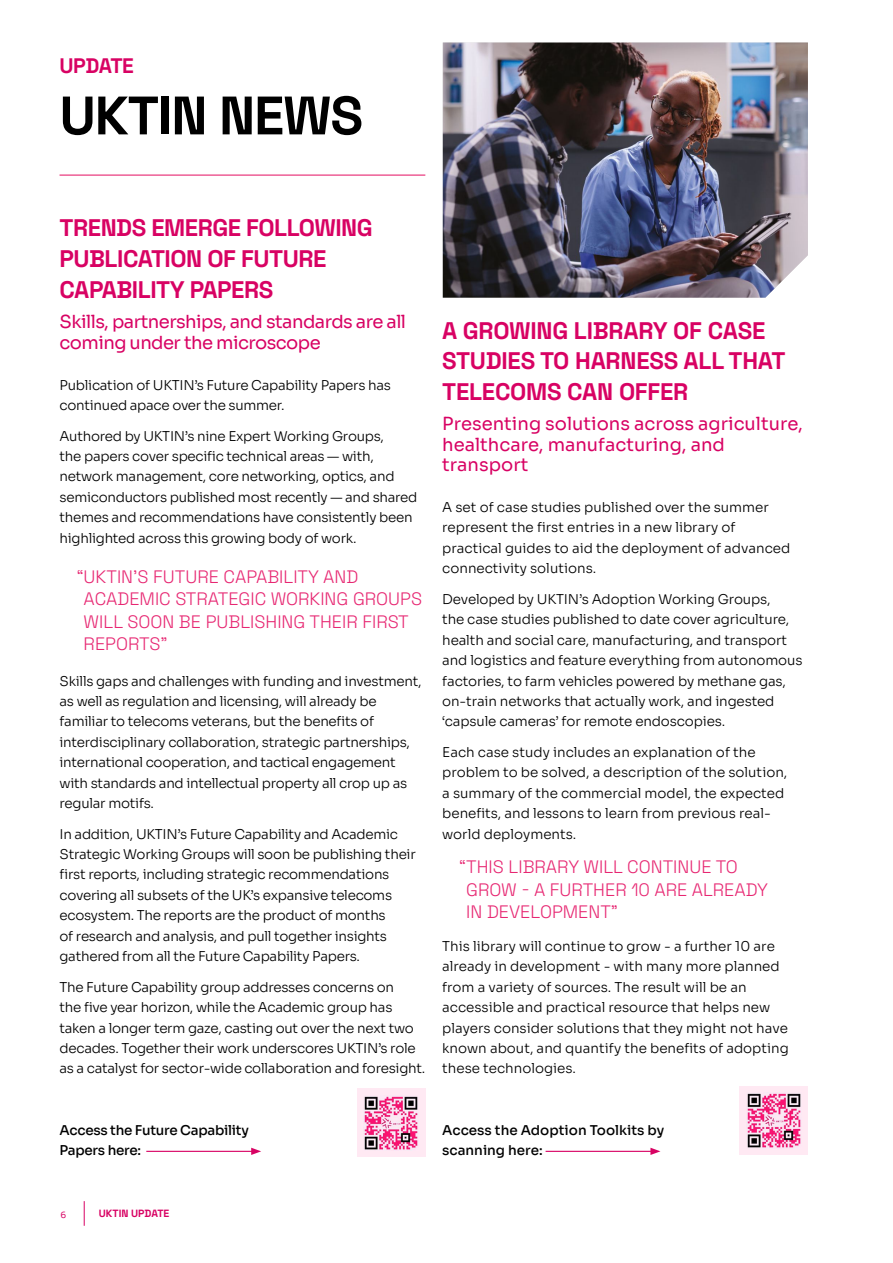
<style>
.page{position:relative;width:893px;height:1263px;background:#fff}
.page>*{position:absolute;margin:0;border:0;box-sizing:border-box;transform-origin:0 0}
.t1{font:700 54px "Space Grotesk";letter-spacing:-.02em;color:#000}
.t2{font:700 24px/30.6px "Space Grotesk";letter-spacing:-.02em;color:#d80263}
.t3{font:700 21px "Space Grotesk";letter-spacing:-.025em;color:#d80263}
.t4{font:300 18px/22.5px "Space Grotesk";color:#e72772}
.t5{font:18px/20.4px "Sora";color:#d80263}
.t6{font:18px/20.4px "Sora";letter-spacing:-.03em;color:#d80263}
.t7{font:300 13.5px/20.4px "Sora";letter-spacing:-.02em;color:#000}
.t8{font:300 13.5px/20.4px "Sora";color:#000}
.t9{font:500 13.5px/20.4px "Sora";letter-spacing:-.01em;color:#000}
.t10{font:700 10.5px "Space Grotesk";color:#d80263}
.t11{font:8.7px "Sora";color:#d80263}
</style>
<div class="page">
<svg style="left:84px;top:1201px;width:1px;height:25px"></svg>
<hr style="left:146px;top:1151px;width:108px;height:1px;background:#d80263">
<svg style="left:251px;top:1148px;width:10px;height:7px"></svg>
<hr style="left:60px;top:175px;width:365px;height:1px;background:#e72772">
<hr style="left:546px;top:1151px;width:107px;height:1px;background:#d80263">
<svg style="left:650px;top:1148px;width:10px;height:7px"></svg>
<div style="left:740px;top:1086px;width:68px;height:68px;background:#ffe9f3"></div>
<img style="left:746px;top:1093px;width:55px;height:55px">
<img style="left:443px;top:43px;width:365px;height:255px">
<div style="left:357px;top:1089px;width:68px;height:68px;background:#ffe9f3"></div>
<img style="left:364px;top:1095px;width:55px;height:55px">
<h3 class="t3" style="left:60px;top:50px;width:76px">UPDATE</h3>
<h1 class="t1" style="left:60px;top:76px;width:305px">UKTIN NEWS</h1>
<h2 class="t2" style="left:60px;top:211px;width:315px">TRENDS EMERGE FOLLOWING<br>PUBLICATION OF FUTURE<br>CAPABILITY PAPERS</h2>
<h3 class="t6" style="left:60px;top:310px;width:348px">Skills, partnerships, and standards are all coming under the microscope</h3>
<p class="t7" style="left:60px;top:373px;width:333px">Publication of UKTIN’s Future Capability Papers has continued apace over the summer.</p>
<p class="t7" style="left:60px;top:424px;width:359px">Authored by UKTIN’s nine Expert Working Groups,<br>the papers cover specific technical areas — with, network management, core networking, optics, and semiconductors published most recently — and shared themes and recommendations have consistently been highlighted across this growing body of work.</p>
<h3 class="t4" style="left:84px;top:564px;width:340px;text-indent:-7px">“UKTIN’S FUTURE CAPABILITY AND<br>ACADEMIC STRATEGIC WORKING GROUPS<br>WILL SOON BE PUBLISHING THEIR FIRST<br>REPORTS”</h3>
<p class="t7" style="left:60px;top:669px;width:364px">Skills gaps and challenges with funding and investment, as well as regulation and licensing, will already be familiar to telecoms veterans, but the benefits of interdisciplinary collaboration, strategic partnerships, international cooperation, and tactical engagement with standards and intellectual property all crop up as regular motifs.</p>
<p class="t7" style="left:60px;top:822px;width:358px">In addition, UKTIN’s Future Capability and Academic Strategic Working Groups will soon be publishing their first reports, including strategic recommendations covering all subsets of the UK’s expansive telecoms ecosystem. The reports are the product of months<br>of research and analysis, and pull together insights gathered from all the Future Capability Papers.</p>
<p class="t7" style="left:60px;top:975px;width:367px">The Future Capability group addresses concerns on<br>the five year horizon, while the Academic group has taken a longer term gaze, casting out over the next two decades. Together their work underscores UKTIN’s role as a catalyst for sector-wide collaboration and foresight.</p>
<h2 class="t2" style="left:442px;top:313px;width:345px">A GROWING LIBRARY OF CASE<br>STUDIES TO HARNESS ALL THAT<br>TELECOMS CAN OFFER</h2>
<h3 class="t5" style="left:442px;top:412px;width:362px">Presenting solutions across agriculture, healthcare, manufacturing, and transport</h3>
<p class="t8" style="left:442px;top:496px;width:350px">A set of case studies published over the summer represent the first entries in a new library of practical guides to aid the deployment of advanced connectivity solutions.</p>
<p class="t7" style="left:442px;top:588px;width:362px">Developed by UKTIN’s Adoption Working Groups,<br>the case studies published to date cover agriculture, health and social care, manufacturing, and transport and logistics and feature everything from autonomous factories, to farm vehicles powered by methane gas, on-train networks that actually work, and ingested ‘capsule cameras’ for remote endoscopies.</p>
<p class="t8" style="left:442px;top:741px;width:347px">Each case study includes an explanation of the problem to be solved, a description of the solution, a summary of the commercial model, the expected benefits, and lessons to learn from previous real&shy;world deployments.</p>
<h3 class="t4" style="left:466px;top:855px;width:303px;text-indent:-7px">“THIS LIBRARY WILL CONTINUE TO<br>GROW - A FURTHER 10 ARE ALREADY<br>IN DEVELOPMENT”</h3>
<p class="t8" style="left:442px;top:935px;width:348px">This library will continue to grow - a further 10 are already in development - with many more planned from a variety of sources. The result will be an accessible and practical resource that helps new players consider solutions that they might not have known about, and quantify the benefits of adopting these technologies.</p>
<p class="t9" style="left:60px;top:1118px;width:191px">Access the Future Capability<br>Papers here:</p>
<p class="t9" style="left:442px;top:1118px;width:224px">Access the Adoption Toolkits by scanning here:</p>
<p class="t11" style="left:61px;top:1207px;width:7px">6</p>
<p class="t10" style="left:99px;top:1206px;width:72px">UKTIN UPDATE</p>
</div>
